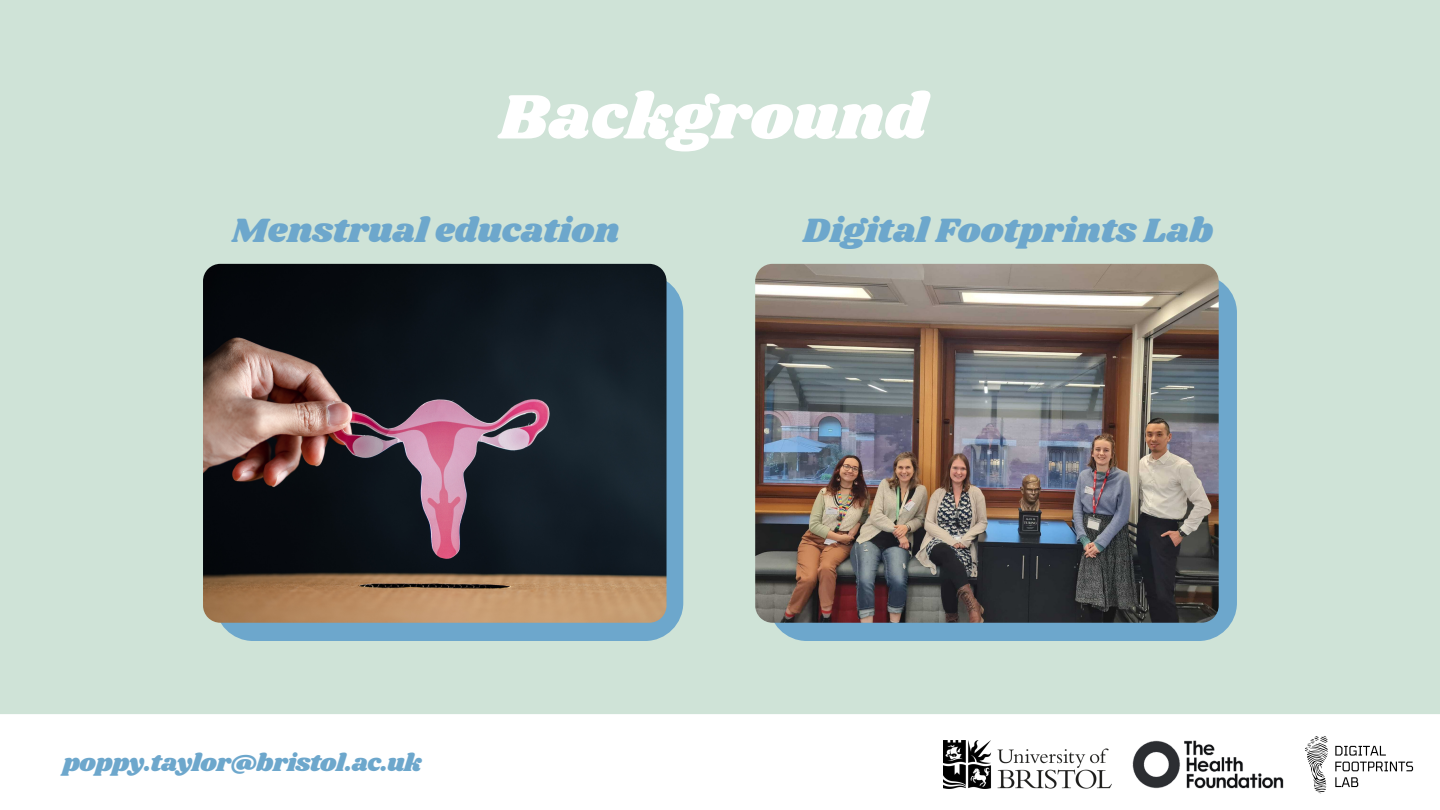
<style>
.page{position:relative;width:1440px;height:810px;background:#cfe3d7}
.page>*{position:absolute;margin:0;border:0;box-sizing:border-box;transform-origin:0 0}
.t1{font:65px "Shrikhand";color:#fff}
.t2{font:35px "Shrikhand";color:#6da7cc}
.t3{font:25px "Shrikhand";letter-spacing:-.02em;color:#6da7cc}
</style>
<div class="page">
<div style="left:215px;top:274px;width:468px;height:367px;background:#6da7cc;border-radius:38px"></div>
<img style="left:203px;top:264px;width:464px;height:359px">
<div style="left:769px;top:274px;width:468px;height:367px;background:#6da7cc;border-radius:38px"></div>
<img style="left:755px;top:264px;width:464px;height:359px">
<div style="left:0;top:714px;width:1440px;height:96px;background:#fff"></div>
<img style="left:1305px;top:736px;width:109px;height:58px">
<img style="left:1132px;top:740px;width:151px;height:49px">
<img style="left:943px;top:740px;width:168px;height:49px">
<h1 class="t1" style="left:499px;top:72px;width:429px">Background</h1>
<h2 class="t2" style="left:232px;top:206px;width:389px">Menstrual education</h2>
<h2 class="t2" style="left:803px;top:206px;width:412px">Digital Footprints Lab</h2>
<p class="t3" style="left:63px;top:745px;width:360px">poppy.taylor@bristol.ac.uk</p>
</div>
